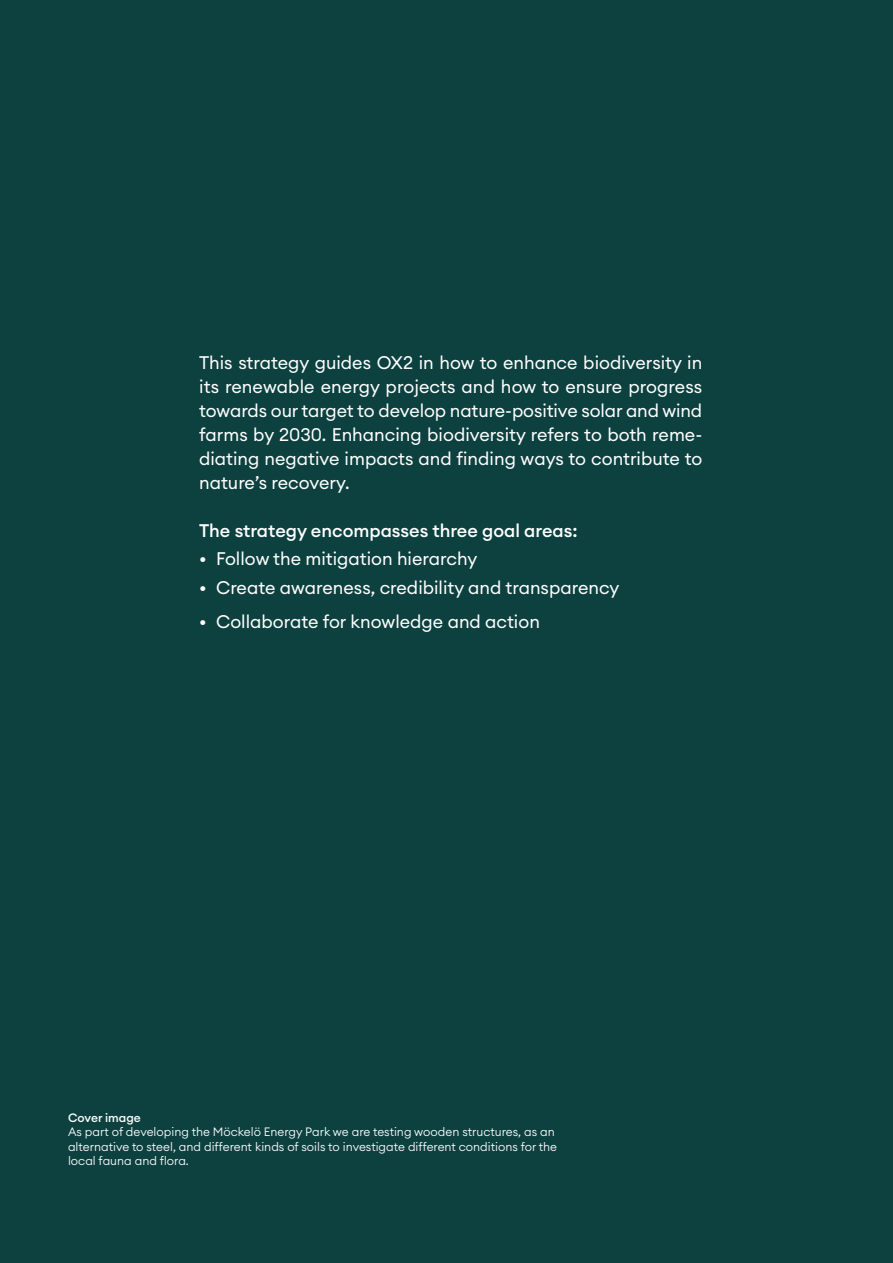
<style>
.page{position:relative;width:893px;height:1263px;background:#0d4140}
.page>*{position:absolute;margin:0;border:0;box-sizing:border-box;transform-origin:0 0}
.t1{font:18px/24px "Euclid Circular A";color:#fff;text-align:justify}
.t2{font:500 18px "Euclid Circular A";color:#fff}
.t3{font:300 12px/14.4px "Euclid Circular A";color:#fff}
.t4{font:500 12px "Euclid Circular A";color:#fff}
</style>
<div class="page">
<p class="t1" style="left:199px;top:351px;width:505px">This strategy guides OX2 in how to enhance biodiversity in its renewable energy projects and how to ensure progress towards our target to develop nature-positive solar and wind farms by 2030. Enhancing biodiversity refers to both reme&shy;diating negative impacts and finding ways to contribute to nature’s recovery.</p>
<p class="t2" style="left:199px;top:519px;width:380px">The strategy encompasses three goal areas:</p>
<p class="t1" style="left:199px;top:547px;width:280px">• Follow the mitigation hierarchy</p>
<p class="t1" style="left:199px;top:575px;width:422px">• Create awareness, credibility and transparency</p>
<p class="t1" style="left:199px;top:609px;width:342px">• Collaborate for knowledge and action</p>
<p class="t4" style="left:68px;top:1110px;width:74px">Cover image</p>
<p class="t3" style="left:68px;top:1125px;width:491px">As part of developing the Möckelö Energy Park we are testing wooden structures, as an alternative to steel, and different kinds of soils to investigate different conditions for the local fauna and flora.</p>
</div>
